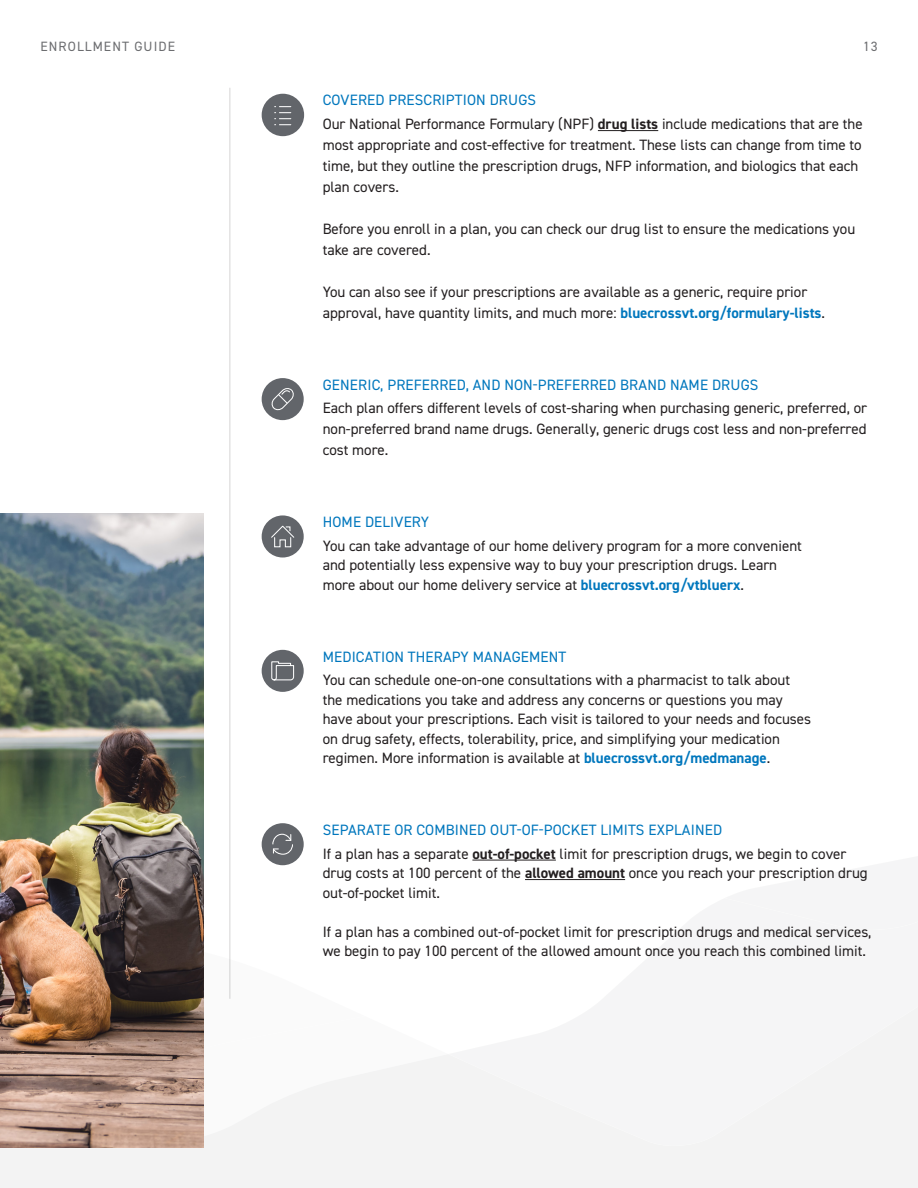
<style>
.page{position:relative;width:918px;height:1188px;background:#fff}
.page>*{position:absolute;margin:0;border:0;box-sizing:border-box;transform-origin:0 0}
.bullets{font:15px/19.5px "DIN2014";color:#231f20}
.body_copy_black{font:15px/21px "DIN2014";color:#231f20}
.ALL_CAPS_subhead{font:15px "DIN2014";letter-spacing:.01em;color:#0077bd}
.t1{font:13.5px "DIN2014";letter-spacing:.08em;color:#6c6d70}
.s1{font-weight:700}
.s2{font-weight:700;color:#0077bd}
</style>
<div class="page">
<svg style="left:0;top:944px;width:918px;height:244px;fill:#f5f5f6"></svg>
<img style="left:0;top:513px;width:203px;height:634px">
<div style="left:262px;top:94px;width:42px;height:42px;background:#62656a;border-radius:50%"></div>
<svg style="left:275px;top:106px;width:16px;height:19px"></svg>
<hr style="left:598px;top:130px;width:60px;height:1px;background:#231f20">
<div style="left:262px;top:378px;width:42px;height:42px;background:#62656a;border-radius:50%"></div>
<svg style="left:271px;top:388px;width:23px;height:22px"></svg>
<div style="left:262px;top:515px;width:42px;height:43px;background:#62656a;border-radius:50%"></div>
<svg style="left:271px;top:525px;width:24px;height:23px"></svg>
<div style="left:262px;top:650px;width:42px;height:42px;background:#62656a;border-radius:50%"></div>
<svg style="left:271px;top:661px;width:24px;height:20px"></svg>
<div style="left:262px;top:823px;width:42px;height:42px;background:#62656a;border-radius:50%"></div>
<svg style="left:272px;top:833px;width:21px;height:22px"></svg>
<hr style="left:472px;top:860px;width:84px;height:1px;background:#231f20">
<hr style="left:525px;top:879px;width:100px;height:1px;background:#231f20">
<hr style="left:230px;top:88px;width:1px;height:911px;background:#231f20">
<p class="t1" style="left:41px;top:38px;width:136px">ENROLLMENT GUIDE</p>
<p class="t1" style="left:863px;top:38px;width:16px">13</p>
<p class="ALL_CAPS_subhead" style="left:323px;top:91px;width:215px">COVERED PRESCRIPTION DRUGS</p>
<p class="body_copy_black" style="left:323px;top:113px;width:542px">Our National Performance Formulary (NPF) <span class="s1">drug lists</span> include medications that are the most appropriate and cost-effective for treatment. These lists can change from time to time, but they outline the prescription drugs, NFP information, and biologics that each plan covers.</p>
<p class="body_copy_black" style="left:323px;top:218px;width:534px">Before you enroll in a plan, you can check our drug list to ensure the medications you take are covered.</p>
<p class="body_copy_black" style="left:323px;top:281px;width:504px">You can also see if your prescriptions are available as a generic, require prior approval, have quantity limits, and much more: <span class="s2">bluecrossvt.org/formulary-lists</span>.</p>
<p class="ALL_CAPS_subhead" style="left:323px;top:375px;width:437px">GENERIC, PREFERRED, AND NON-PREFERRED BRAND NAME DRUGS</p>
<p class="bullets" style="left:323px;top:398px;width:546px;line-height:21px;text-align:justify">Each plan offers different levels of cost-sharing when purchasing generic, preferred, or non-preferred brand name drugs. Generally, generic drugs cost less and non-preferred cost more.</p>
<p class="ALL_CAPS_subhead" style="left:323px;top:513px;width:108px">HOME DELIVERY</p>
<p class="bullets" style="left:323px;top:536px;width:481px">You can take advantage of our home delivery program for a more convenient and potentially less expensive way to buy your prescription drugs. Learn more about our home delivery service at <span class="s2">bluecrossvt.org/vtbluerx</span>.</p>
<p class="ALL_CAPS_subhead" style="left:323px;top:647px;width:245px">MEDICATION THERAPY MANAGEMENT</p>
<p class="bullets" style="left:323px;top:670px;width:490px">You can schedule one-on-one consultations with a pharmacist to talk about the medications you take and address any concerns or questions you may have about your prescriptions. Each visit is tailored to your needs and focuses on drug safety, effects, tolerability, price, and simplifying your medication regimen. More information is available at <span class="s2">bluecrossvt.org/medmanage</span>.</p>
<p class="ALL_CAPS_subhead" style="left:323px;top:820px;width:401px">SEPARATE OR COMBINED OUT-OF-POCKET LIMITS EXPLAINED</p>
<p class="bullets" style="left:323px;top:843px;width:547px">If a plan has a separate <span class="s1">out-of-pocket</span> limit for prescription drugs, we begin to cover drug costs at 100 percent of the <span class="s1">allowed amount</span> once you reach your prescription drug out-of-pocket limit.</p>
<p class="bullets" style="left:323px;top:921px;width:550px">If a plan has a combined out-of-pocket limit for prescription drugs and medical services, we begin to pay 100 percent of the allowed amount once you reach this combined limit.</p>
</div>
